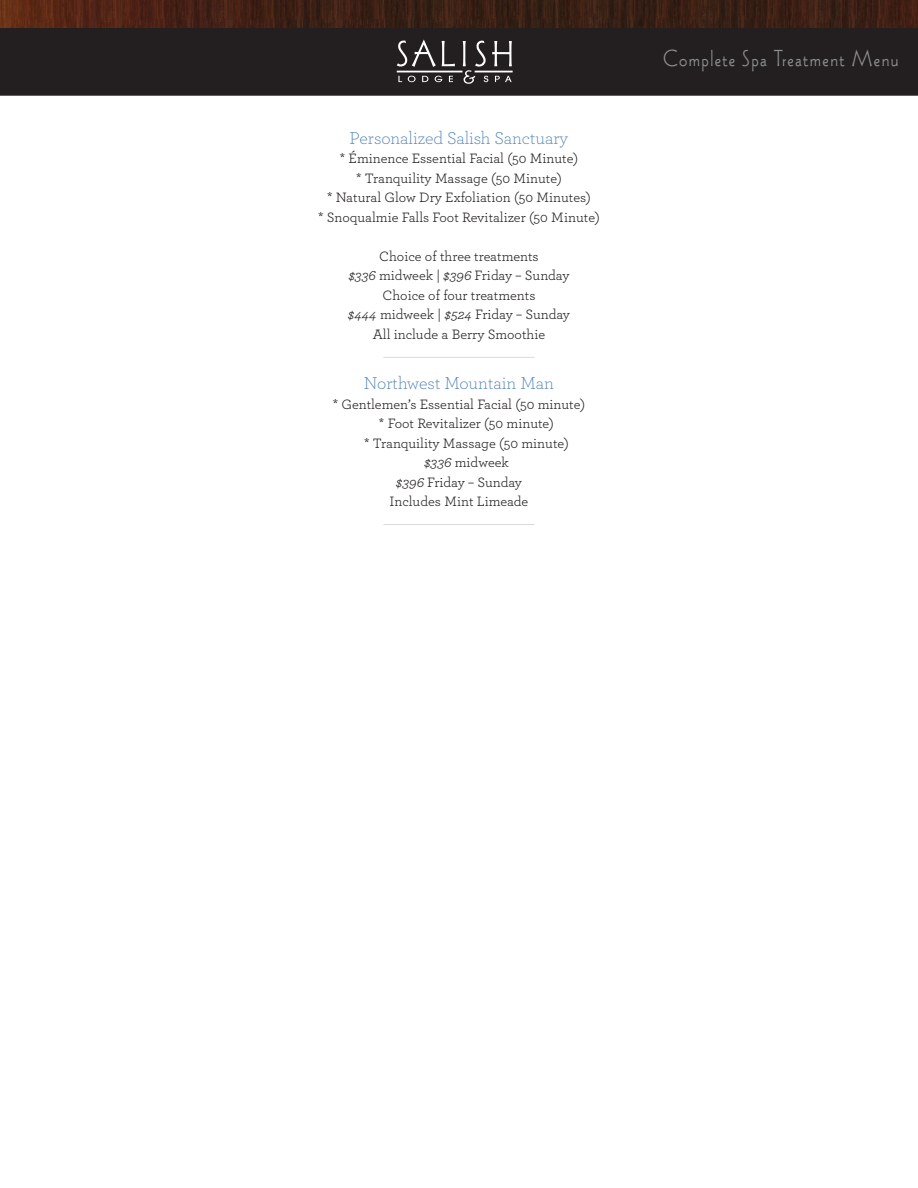
<style>
.page{position:relative;width:918px;height:1188px;background:#fff}
.page>*{position:absolute;margin:0;border:0;box-sizing:border-box;transform-origin:0 0}
.t1{font:24px "Wade Sans Light Plain";letter-spacing:.06em;color:#8f9092}
.h2_no_space_centered{font:300 18px "Archer";color:#497db3}
.p_no_space_centered{font:14.25px "Archer";color:#231f20}
.p_space_after_center{font:14.25px "Archer";color:#231f20}
.s1{font-style:italic}
</style>
<div class="page">
<div style="left:1px;top:2px;width:916px;height:93px;background:#231f20"></div>
<div style="left:0;top:1px;width:918px;height:95px;border:2px solid #231f20"></div>
<img style="left:0;top:0;width:918px;height:27px">
<svg style="left:442px;top:41px;width:13px;height:25px"></svg>
<svg style="left:397px;top:40px;width:39px;height:27px"></svg>
<svg style="left:398px;top:76px;width:4px;height:6px"></svg>
<svg style="left:408px;top:76px;width:8px;height:6px"></svg>
<svg style="left:422px;top:76px;width:6px;height:6px"></svg>
<svg style="left:435px;top:76px;width:7px;height:6px"></svg>
<svg style="left:449px;top:76px;width:4px;height:6px"></svg>
<svg style="left:463px;top:41px;width:49px;height:43px"></svg>
<div style="left:397px;top:71px;width:65px;height:1px;border:1px solid #fff"></div>
<div style="left:475px;top:71px;width:37px;height:1px;border:1px solid #fff"></div>
<hr style="left:383px;top:357px;width:152px;height:1px;background:#dddbda">
<hr style="left:383px;top:524px;width:152px;height:1px;background:#dddbda">
<p class="h2_no_space_centered" style="left:350px;top:126px;width:220px">Personalized Salish Sanctuary</p>
<p class="p_no_space_centered" style="left:340px;top:149px;width:240px">* Éminence Essential Facial (50 Minute)</p>
<p class="p_no_space_centered" style="left:356px;top:168px;width:207px">* Tranquility Massage (50 Minute)</p>
<p class="p_no_space_centered" style="left:327px;top:188px;width:265px">* Natural Glow Dry Exfoliation (50 Minutes)</p>
<p class="p_no_space_centered" style="left:318px;top:207px;width:283px">* Snoqualmie Falls Foot Revitalizer (50 Minute)</p>
<p class="p_no_space_centered" style="left:379px;top:246px;width:161px">Choice of three treatments</p>
<p class="p_no_space_centered" style="left:348px;top:266px;width:223px"><span class="s1">$336</span> midweek <span class="s1">| $396</span> Friday – Sunday</p>
<p class="p_no_space_centered" style="left:383px;top:285px;width:154px">Choice of four treatments</p>
<p class="p_no_space_centered" style="left:348px;top:305px;width:224px"><span class="s1">$444</span> midweek | <span class="s1">$524</span> Friday – Sunday</p>
<p class="p_space_after_center" style="left:373px;top:324px;width:174px">All include a Berry Smoothie</p>
<p class="h2_no_space_centered" style="left:364px;top:371px;width:192px">Northwest Mountain Man</p>
<p class="p_no_space_centered" style="left:333px;top:394px;width:254px">* Gentlemen’s Essential Facial (50 minute)</p>
<p class="p_no_space_centered" style="left:379px;top:414px;width:177px">* Foot Revitalizer (50 minute)</p>
<p class="p_no_space_centered" style="left:364px;top:433px;width:206px">* Tranquility Massage (50 minute)</p>
<p class="p_no_space_centered" style="left:424px;top:453px;width:86px"><span class="s1">$336</span> midweek</p>
<p class="p_no_space_centered" style="left:396px;top:472px;width:128px"><span class="s1">$396</span> Friday – Sunday</p>
<p class="p_space_after_center" style="left:390px;top:492px;width:140px">Includes Mint Limeade</p>
<h1 class="t1" style="left:663px;top:45px;width:237px">Complete Spa Treatment Menu</h1>
</div>
